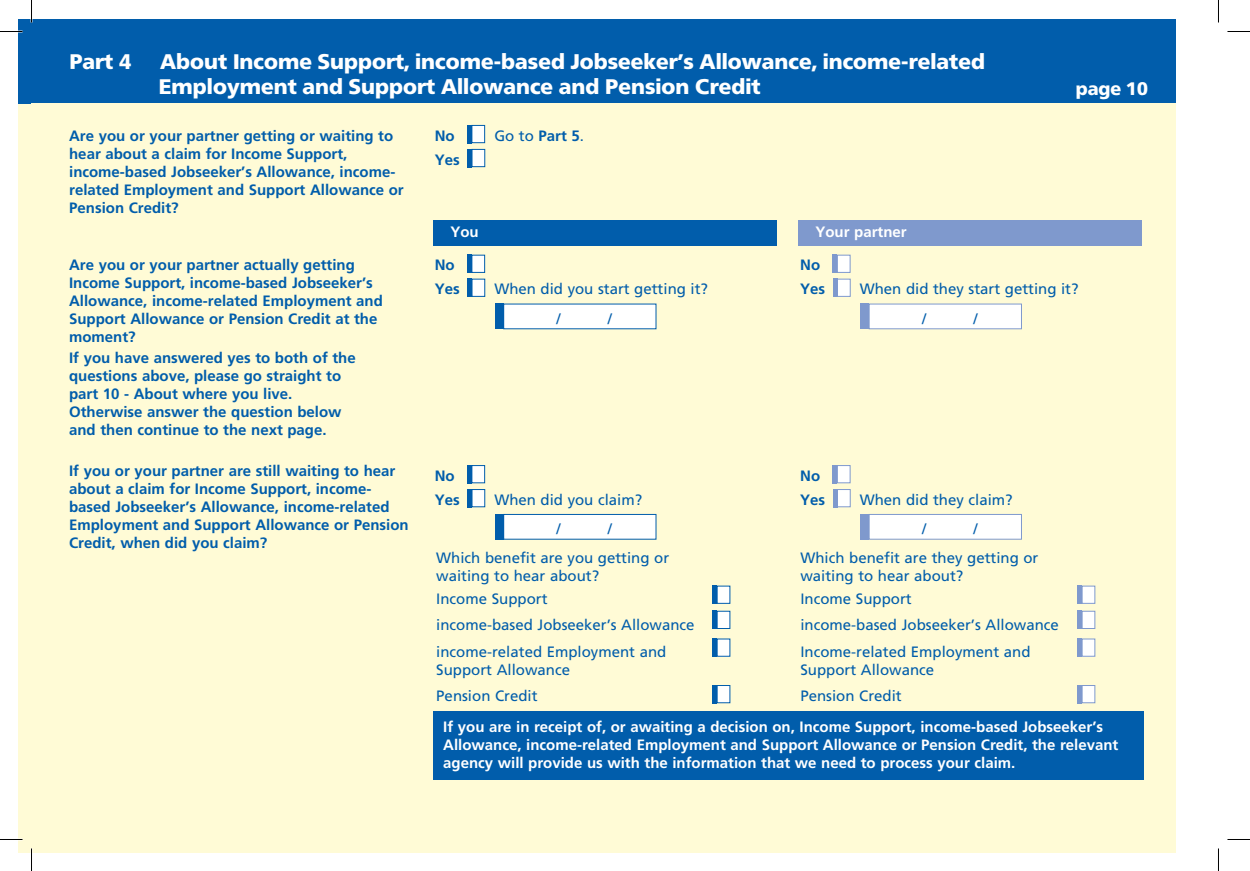
<style>
.page{position:relative;width:1250px;height:871px;background:#fff}
.page>*{position:absolute;margin:0;border:0;box-sizing:border-box;transform-origin:0 0}
.t1{font:900 21px/25.2px "Frutiger BQ";color:#fff}
.t2{font:900 18px "Frutiger BQ";color:#fff}
.t3{font:700 15px/18px "Frutiger";color:#015dab}
.t4{font:15px/26.5px "Frutiger";color:#015dab}
.t5{font:700 15px/18px "Frutiger";color:#fff}
.s1{font-weight:700}
</style>
<div class="page">
<div style="left:19px;top:19px;width:1156px;height:833px;background:#fffbd6"></div>
<div style="left:19px;top:19px;width:1156px;height:84px;background:#015dab"></div>
<div style="left:503px;top:304px;width:153px;height:25px;background:#fff"></div>
<div style="left:495px;top:304px;width:8px;height:25px;background:#015dab"></div>
<hr style="left:467px;top:255px;width:4px;height:18px;background:#015dab">
<div style="left:472px;top:255px;width:12px;height:17px;background:#fff"></div>
<div style="left:471px;top:255px;width:14px;height:18px;border:1px solid #015dab"></div>
<div style="left:467px;top:279px;width:5px;height:18px;background:#015dab"></div>
<div style="left:472px;top:279px;width:12px;height:17px;background:#fff"></div>
<div style="left:471px;top:279px;width:14px;height:18px;border:1px solid #015dab"></div>
<div style="left:832px;top:255px;width:5px;height:18px;background:#7f99cd"></div>
<div style="left:837px;top:255px;width:13px;height:17px;background:#fff"></div>
<div style="left:837px;top:255px;width:13px;height:18px;border:1px solid #7f99cd"></div>
<div style="left:832px;top:279px;width:5px;height:18px;background:#7f99cd"></div>
<div style="left:837px;top:279px;width:13px;height:17px;background:#fff"></div>
<div style="left:837px;top:279px;width:13px;height:18px;border:1px solid #7f99cd"></div>
<div style="left:869px;top:304px;width:152px;height:25px;background:#fff"></div>
<div style="left:868px;top:304px;width:153px;height:25px;border:1px solid #7f99cd"></div>
<div style="left:860px;top:304px;width:8px;height:25px;background:#7f99cd"></div>
<div style="left:503px;top:514px;width:153px;height:25px;background:#fff"></div>
<div style="left:503px;top:514px;width:153px;height:26px;border:1px solid #015dab"></div>
<div style="left:495px;top:514px;width:8px;height:26px;background:#015dab"></div>
<hr style="left:467px;top:465px;width:4px;height:18px;background:#015dab">
<div style="left:472px;top:466px;width:12px;height:17px;background:#fff"></div>
<div style="left:471px;top:465px;width:14px;height:18px;border:1px solid #015dab"></div>
<div style="left:467px;top:489px;width:5px;height:18px;background:#015dab"></div>
<div style="left:472px;top:489px;width:12px;height:18px;background:#fff"></div>
<div style="left:471px;top:489px;width:14px;height:18px;border:1px solid #015dab"></div>
<div style="left:712px;top:586px;width:5px;height:18px;background:#015dab"></div>
<div style="left:717px;top:586px;width:13px;height:17px;background:#fff"></div>
<div style="left:716px;top:586px;width:14px;height:18px;border:1px solid #015dab"></div>
<div style="left:712px;top:611px;width:5px;height:18px;background:#015dab"></div>
<div style="left:717px;top:611px;width:13px;height:17px;background:#fff"></div>
<div style="left:716px;top:611px;width:14px;height:18px;border:1px solid #015dab"></div>
<div style="left:712px;top:639px;width:5px;height:18px;background:#015dab"></div>
<div style="left:717px;top:639px;width:13px;height:17px;background:#fff"></div>
<div style="left:716px;top:639px;width:14px;height:18px;border:1px solid #015dab"></div>
<hr style="left:1077px;top:586px;width:4px;height:18px;background:#7f99cd">
<div style="left:1082px;top:586px;width:12px;height:17px;background:#fff"></div>
<div style="left:1081px;top:586px;width:14px;height:18px;border:1px solid #7f99cd"></div>
<hr style="left:1077px;top:611px;width:4px;height:18px;background:#7f99cd">
<div style="left:1082px;top:611px;width:12px;height:17px;background:#fff"></div>
<div style="left:1081px;top:611px;width:14px;height:18px;border:1px solid #7f99cd"></div>
<hr style="left:1077px;top:639px;width:4px;height:18px;background:#7f99cd">
<div style="left:1082px;top:639px;width:12px;height:17px;background:#fff"></div>
<div style="left:1081px;top:639px;width:14px;height:18px;border:1px solid #7f99cd"></div>
<div style="left:712px;top:685px;width:5px;height:18px;background:#015dab"></div>
<div style="left:717px;top:685px;width:13px;height:18px;background:#fff"></div>
<div style="left:716px;top:685px;width:14px;height:18px;border:1px solid #015dab"></div>
<hr style="left:1077px;top:685px;width:4px;height:18px;background:#7f99cd">
<div style="left:1082px;top:685px;width:12px;height:18px;background:#fff"></div>
<div style="left:1081px;top:685px;width:14px;height:18px;border:1px solid #7f99cd"></div>
<div style="left:832px;top:465px;width:5px;height:18px;background:#7f99cd"></div>
<div style="left:837px;top:466px;width:13px;height:17px;background:#fff"></div>
<div style="left:837px;top:465px;width:13px;height:18px;border:1px solid #7f99cd"></div>
<div style="left:832px;top:489px;width:5px;height:18px;background:#7f99cd"></div>
<div style="left:837px;top:489px;width:13px;height:18px;background:#fff"></div>
<div style="left:837px;top:489px;width:13px;height:18px;border:1px solid #7f99cd"></div>
<div style="left:869px;top:514px;width:152px;height:25px;background:#fff"></div>
<div style="left:868px;top:514px;width:153px;height:26px;border:1px solid #7f99cd"></div>
<div style="left:860px;top:514px;width:8px;height:26px;background:#7f99cd"></div>
<div style="left:433px;top:220px;width:344px;height:25px;background:#015dab"></div>
<div style="left:798px;top:220px;width:343px;height:26px;background:#7f99cd"></div>
<hr style="left:467px;top:125px;width:4px;height:18px;background:#015dab">
<div style="left:472px;top:125px;width:12px;height:18px;background:#fff"></div>
<div style="left:471px;top:125px;width:14px;height:18px;border:1px solid #015dab"></div>
<div style="left:467px;top:149px;width:5px;height:18px;background:#015dab"></div>
<div style="left:472px;top:149px;width:12px;height:18px;background:#fff"></div>
<div style="left:471px;top:149px;width:14px;height:18px;border:1px solid #015dab"></div>
<div style="left:433px;top:712px;width:710px;height:68px;background:#015dab"></div>
<hr style="left:0;top:838px;width:22px;height:2px;background:#fff">
<svg style="left:0;top:31px;width:22px;height:1px"></svg>
<svg style="left:1227px;top:31px;width:22px;height:1px"></svg>
<svg style="left:0;top:839px;width:22px;height:1px"></svg>
<svg style="left:1227px;top:839px;width:22px;height:1px"></svg>
<svg style="left:31px;top:0;width:1px;height:23px"></svg>
<svg style="left:31px;top:848px;width:1px;height:23px"></svg>
<svg style="left:1218px;top:0;width:1px;height:23px"></svg>
<svg style="left:1218px;top:848px;width:1px;height:23px"></svg>
<p class="t1" style="left:69px;top:49px;width:64px">Part 4</p>
<p class="t1" style="left:159px;top:49px;width:827px">About Income Support, income-based Jobseeker’s Allowance, income-related<br>Employment and Support Allowance and Pension Credit</p>
<p class="t3" style="left:69px;top:126px;width:336px">Are you or your partner getting or waiting to hear about a claim for Income Support, income-based Jobseeker’s Allowance, income&shy;related Employment and Support Allowance or Pension Credit?</p>
<p class="t3" style="left:435px;top:126px;width:21px">No</p>
<p class="t4" style="left:494px;top:122px;width:91px">Go to <span class="s1">Part 5</span>.</p>
<p class="t3" style="left:435px;top:150px;width:26px">Yes</p>
<p class="t5" style="left:450px;top:223px;width:30px">You</p>
<p class="t5" style="left:815px;top:223px;width:93px">Your partner</p>
<p class="t2" style="left:1075px;top:78px;width:74px">page 10</p>
<p class="t3" style="left:69px;top:256px;width:315px">Are you or your partner actually getting Income Support, income-based Jobseeker’s Allowance, income-related Employment and Support Allowance or Pension Credit at the moment?</p>
<p class="t3" style="left:69px;top:349px;width:288px">If you have answered yes to both of the questions above, please go straight to part 10 - About where you live.<br>Otherwise answer the question below and then continue to the next page.</p>
<p class="t3" style="left:69px;top:462px;width:341px">If you or your partner are still waiting to hear about a claim for Income Support, income&shy;based Jobseeker’s Allowance, income-related Employment and Support Allowance or Pension Credit, when did you claim?</p>
<p class="t3" style="left:435px;top:253px;width:26px;line-height:24px">No<br>Yes</p>
<p class="t4" style="left:494px;top:276px;width:215px">When did you start getting it?</p>
<p class="t4" style="left:556px;top:305px;width:6px">/</p>
<p class="t4" style="left:608px;top:305px;width:6px">/</p>
<p class="t3" style="left:800px;top:253px;width:26px;line-height:24px">No<br>Yes</p>
<p class="t4" style="left:922px;top:274px;width:158px;line-height:29.4px;text-indent:-62px">When did they start getting it? /</p>
<p class="t4" style="left:973px;top:305px;width:6px">/</p>
<p class="t3" style="left:435px;top:463px;width:26px;line-height:24px">No<br>Yes</p>
<p class="t4" style="left:494px;top:486px;width:149px">When did you claim?</p>
<p class="t4" style="left:556px;top:515px;width:6px">/</p>
<p class="t4" style="left:608px;top:515px;width:6px">/</p>
<p class="t3" style="left:800px;top:463px;width:26px;line-height:24px">No<br>Yes</p>
<p class="t4" style="left:922px;top:485px;width:92px;line-height:29.4px;text-indent:-62px">When did they claim? /</p>
<p class="t4" style="left:973px;top:515px;width:6px">/</p>
<p class="t4" style="left:436px;top:549px;width:234px;line-height:18px">Which benefit are you getting or waiting to hear about?</p>
<p class="t4" style="left:436px;top:585px;width:260px">Income Support<br>income-based Jobseeker’s Allowance income-related Employment and</p>
<p class="t4" style="left:436px;top:656px;width:135px">Support Allowance<br>Pension Credit</p>
<p class="t4" style="left:800px;top:549px;width:239px;line-height:18px">Which benefit are they getting or waiting to hear about?</p>
<p class="t4" style="left:800px;top:585px;width:260px">Income Support<br>income-based Jobseeker’s Allowance<br>Income-related Employment and</p>
<p class="t4" style="left:800px;top:656px;width:135px">Support Allowance<br>Pension Credit</p>
<p class="t5" style="left:443px;top:718px;width:676px">If you are in receipt of, or awaiting a decision on, Income Support, income-based Jobseeker’s<br>Allowance, income-related Employment and Support Allowance or Pension Credit, the relevant agency will provide us with the information that we need to process your claim.</p>
</div>
